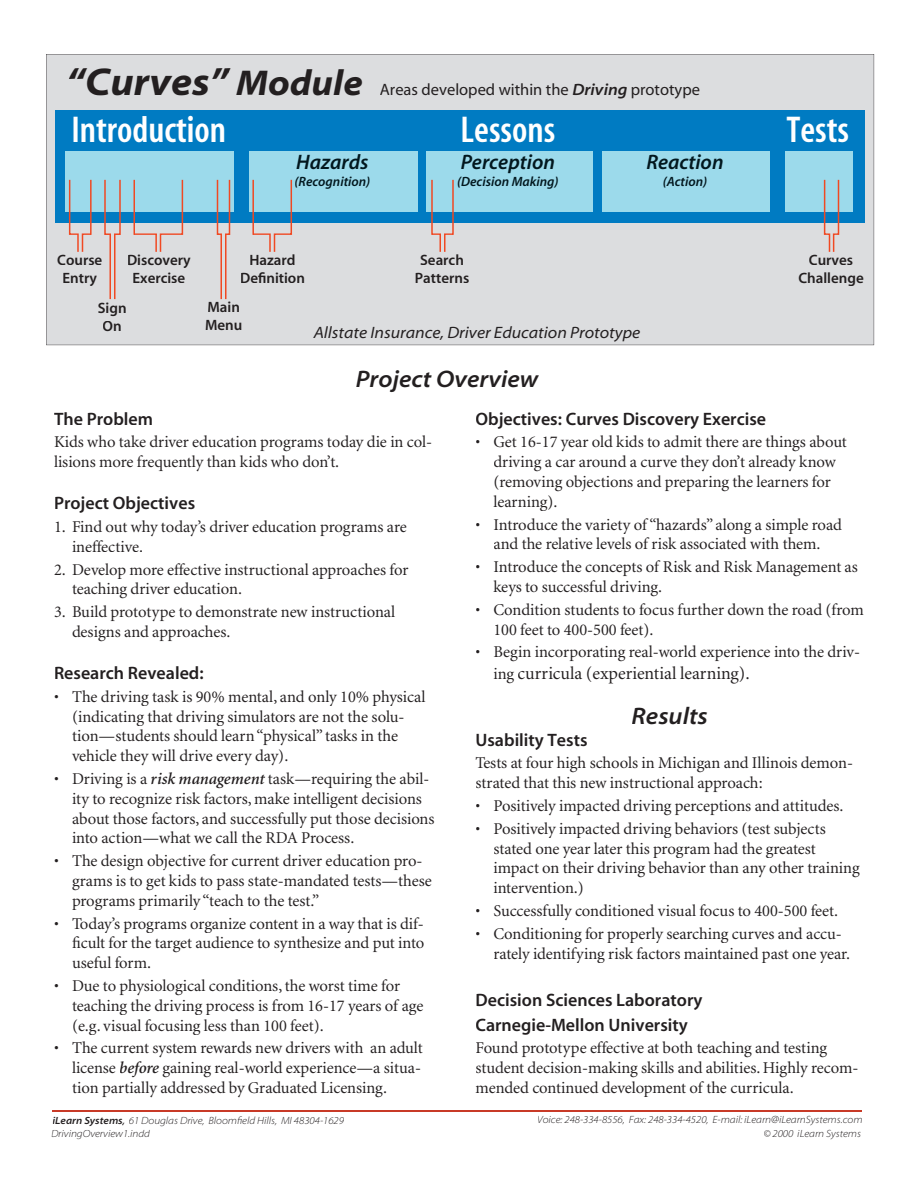
<style>
.page{position:relative;width:918px;height:1188px;background:#fff}
.page>*{position:absolute;margin:0;border:0;box-sizing:border-box;transform-origin:0 0}
.t1{font:37.5px "Myriad MM 565 300";color:#fff}
.t2{font:24px "Myriad MM It 565 700";color:#231f20}
.t3{font:21px "Myriad MM It 565 600";color:#02171e}
.t4{font:18px/24.6px "Myriad MM 565 600";color:#231f20}
.t5{font:18px "Minion MM 367 585 12";color:#231f20}
.t6{font:16.5px/19.8px "Minion MM 367 585 11";letter-spacing:-.005em;color:#231f20}
.t7{font:16.5px "Myriad MM 400 600";color:#231f20}
.t8{font:16.5px "Myriad MM It 400 700";color:#231f20}
.t9{font:15px/18px "Myriad MM 565 600";color:#231f20;text-align:center}
.t10{font:13.5px "Myriad MM It 565 600";color:#02171e}
.t11{font:10.5px/13.5px "Myriad MM It 215 700";color:#231f20}
.s1{font-family:"Myriad MM It 705 700";font-size:39px}
.s2{font-family:"Myriad MM It 705 700";font-size:36px}
.s3{font-family:"Myriad MM It 565 700"}
.s4{font-family:"Minion MM It 485 585 11"}
.s5{font-family:"Myriad MM It 400 600"}
.s6{font-family:"Minion MM 367 585 11";font-size:16.5px}
</style>
<div class="page">
<div style="left:46px;top:54px;width:828px;height:291px;background:#dcdddf"></div>
<div style="left:55px;top:110px;width:810px;height:113px;background:#007bc2"></div>
<div style="left:249px;top:151px;width:169px;height:61px;background:#9cdaeb"></div>
<div style="left:427px;top:151px;width:166px;height:61px;background:#9cdaeb"></div>
<div style="left:602px;top:151px;width:168px;height:61px;background:#9cdaeb"></div>
<div style="left:65px;top:151px;width:169px;height:61px;background:#9cdaeb"></div>
<div style="left:785px;top:151px;width:68px;height:61px;background:#9cdaeb"></div>
<div style="left:69px;top:68px;width:162px;height:28px;background:#dcdddf"></div>
<div style="left:231px;top:69px;width:131px;height:27px;background:#dcdddf"></div>
<hr style="left:229px;top:69px;width:2px;height:27px;background:#231f20">
<div style="left:380px;top:84px;width:189px;height:15px;background:#dcdddf"></div>
<div style="left:573px;top:84px;width:55px;height:15px;background:#dcdddf"></div>
<div style="left:632px;top:86px;width:67px;height:13px;background:#dcdddf"></div>
<div style="left:313px;top:326px;width:327px;height:16px;background:#dcdddf"></div>
<div style="left:58px;top:254px;width:44px;height:11px;background:#dcdddf"></div>
<div style="left:64px;top:272px;width:33px;height:14px;background:#dcdddf"></div>
<div style="left:98px;top:303px;width:28px;height:13px;background:#dcdddf"></div>
<div style="left:103px;top:321px;width:18px;height:11px;background:#dcdddf"></div>
<div style="left:128px;top:254px;width:63px;height:14px;background:#dcdddf"></div>
<div style="left:134px;top:272px;width:51px;height:11px;background:#dcdddf"></div>
<div style="left:208px;top:301px;width:31px;height:11px;background:#dcdddf"></div>
<div style="left:206px;top:320px;width:35px;height:10px;background:#dcdddf"></div>
<div style="left:251px;top:254px;width:44px;height:11px;background:#dcdddf"></div>
<div style="left:241px;top:272px;width:63px;height:11px;background:#dcdddf"></div>
<div style="left:421px;top:254px;width:42px;height:11px;background:#dcdddf"></div>
<div style="left:416px;top:272px;width:53px;height:11px;background:#dcdddf"></div>
<div style="left:809px;top:254px;width:44px;height:11px;background:#dcdddf"></div>
<div style="left:799px;top:272px;width:64px;height:14px;background:#dcdddf"></div>
<hr style="left:52px;top:1110px;width:810px;height:2px;background:#c83a27">
<svg style="left:69px;top:180px;width:23px;height:72px"></svg>
<svg style="left:134px;top:180px;width:49px;height:72px"></svg>
<svg style="left:252px;top:180px;width:40px;height:72px"></svg>
<svg style="left:431px;top:180px;width:23px;height:72px"></svg>
<svg style="left:824px;top:180px;width:15px;height:72px"></svg>
<svg style="left:104px;top:180px;width:17px;height:119px"></svg>
<svg style="left:217px;top:180px;width:13px;height:119px"></svg>
<p class="t7" style="left:66px;top:82px;width:635px"><span class="s1">“Curves”</span> <span class="s2">Module</span> Areas developed within the <span class="s3">Driving</span> prototype</p>
<h1 class="t1" style="left:71px;top:111px;width:156px">Introduction</h1>
<h1 class="t1" style="left:461px;top:111px;width:96px">Lessons</h1>
<h1 class="t1" style="left:786px;top:111px;width:64px">Tests</h1>
<p class="t3" style="left:296px;top:152px;width:74px">Hazards</p>
<p class="t10" style="left:294px;top:175px;width:77px">(Recognition)</p>
<p class="t3" style="left:461px;top:152px;width:96px">Perception</p>
<p class="t10" style="left:457px;top:175px;width:103px">(Decision Making)</p>
<p class="t3" style="left:646px;top:152px;width:79px">Reaction</p>
<p class="t10" style="left:663px;top:175px;width:46px">(Action)</p>
<p class="t9" style="left:127px;top:251px;width:65px">Discovery<br>Exercise</p>
<p class="t9" style="left:57px;top:251px;width:47px">Course<br>Entry</p>
<p class="t9" style="left:98px;top:300px;width:30px">Sign<br>On</p>
<p class="t9" style="left:240px;top:251px;width:66px">Hazard<br>Definition</p>
<p class="t9" style="left:415px;top:251px;width:56px">Search<br>Patterns</p>
<p class="t9" style="left:798px;top:251px;width:67px">Curves<br>Challenge</p>
<p class="t9" style="left:205px;top:299px;width:39px;text-align:left">Main<br>Menu</p>
<p class="t8" style="left:314px;top:324px;width:328px">Allstate Insurance, Driver Education Prototype</p>
<h2 class="t2" style="left:356px;top:367px;width:184px">Project Overview</h2>
<p class="t4" style="left:54px;top:407px;width:101px">The Problem</p>
<p class="t6" style="left:54px;top:433px;width:380px">Kids who take driver education programs today die in col&shy;lisions more frequently than kids who don’t.</p>
<p class="t4" style="left:54px;top:492px;width:143px">Project Objectives</p>
<p class="t6" style="left:72px;top:517px;width:336px;text-indent:-18px">1. Find out why today’s driver education programs are ineffective.</p>
<p class="t6" style="left:72px;top:560px;width:338px;text-indent:-18px">2. Develop more effective instructional approaches for teaching driver education.</p>
<p class="t6" style="left:72px;top:602px;width:325px;text-indent:-18px">3. Build prototype to demonstrate new instructional designs and approaches.</p>
<p class="t4" style="left:54px;top:661px;width:151px">Research Revealed:</p>
<p class="t6" style="left:72px;top:687px;width:355px;text-indent:-18px">• The driving task is 90% mental, and only 10% physical (indicating that driving simulators are not the solu&shy;tion—students should learn “physical” tasks in the vehicle they will drive every day).</p>
<p class="t6" style="left:72px;top:769px;width:364px;text-indent:-18px">• Driving is a <span class="s4">risk management</span> task—requiring the abil&shy;ity to recognize risk factors, make intelligent decisions about those factors, and successfully put those decisions into action—what we call the RDA Process.</p>
<p class="t6" style="left:72px;top:851px;width:361px;text-indent:-18px">• The design objective for current driver education pro&shy;grams is to get kids to pass state-mandated tests—these programs primarily “teach to the test.”</p>
<p class="t6" style="left:72px;top:914px;width:354px;text-align:justify;text-indent:-18px">• Today’s programs organize content in a way that is dif&shy;ficult for the target audience to synthesize and put into useful form.</p>
<p class="t6" style="left:72px;top:976px;width:353px;text-indent:-18px">• Due to physiological conditions, the worst time for teaching the driving process is from 16-17 years of age (e.g. visual focusing less than 100 feet).</p>
<p class="t6" style="left:72px;top:1039px;width:352px;text-align:justify;text-indent:-18px">• The current system rewards new drivers with an adult license <span class="s4">before</span> gaining real-world experience—a situa&shy;tion partially addressed by Graduated Licensing.</p>
<p class="t11" style="left:51px;top:1114px;width:294px"><span class="s3">iLearn Systems</span><span class="s5">,</span> 61 Douglas Drive, Bloomfield Hills, MI 48304-1629<br>DrivingOverview1.indd</p>
<p class="t4" style="left:476px;top:407px;width:292px">Objectives: Curves Discovery Exercise</p>
<p class="t6" style="left:494px;top:433px;width:355px;text-indent:-18px">• Get 16-17 year old kids to admit there are things about driving a car around a curve they don’t already know (removing objections and preparing the learners for learning).</p>
<p class="t6" style="left:476px;top:515px;width:368px;text-align:center">• Introduce the variety of “hazards” along a simple road and the relative levels of risk associated with them.</p>
<p class="t6" style="left:494px;top:557px;width:366px;text-indent:-18px">• Introduce the concepts of Risk and Risk Management as keys to successful driving.</p>
<p class="t6" style="left:494px;top:600px;width:372px;text-indent:-18px">• Condition students to focus further down the road (from<br>100 feet to 400-500 feet).</p>
<p class="t6" style="left:476px;top:643px;width:386px">• Begin incorporating real-world experience into the driv-</p>
<p class="t5" style="left:494px;top:664px;width:258px"><span class="s6">ing</span> curricula (experiential learning).</p>
<h2 class="t2" style="left:632px;top:704px;width:78px">Results</h2>
<p class="t4" style="left:476px;top:728px;width:114px">Usability Tests</p>
<p class="t6" style="left:476px;top:754px;width:379px">Tests at four high schools in Michigan and Illinois demon&shy;strated that this new instructional approach:</p>
<p class="t6" style="left:476px;top:796px;width:369px">• Positively impacted driving perceptions and attitudes.</p>
<p class="t6" style="left:494px;top:819px;width:368px;text-indent:-18px">• Positively impacted driving behaviors (test subjects stated one year later this program had the greatest impact on their driving behavior than any other training intervention.)</p>
<p class="t6" style="left:476px;top:901px;width:364px">• Successfully conditioned visual focus to 400-500 feet.</p>
<p class="t6" style="left:494px;top:924px;width:358px;text-indent:-18px">• Conditioning for properly searching curves and accu&shy;rately identifying risk factors maintained past one year.</p>
<p class="t4" style="left:476px;top:988px;width:228px">Decision Sciences Laboratory<br>Carnegie-Mellon University</p>
<p class="t6" style="left:476px;top:1039px;width:384px">Found prototype effective at both teaching and testing student decision-making skills and abilities. Highly recom&shy;mended continued development of the curricula.</p>
<p class="t11" style="left:537px;top:1113px;width:327px">Voice: 248-334-8556, Fax: 248-334-4520, E-mail: iLearn@iLearnSystems.com</p>
<p class="t11" style="left:763px;top:1127px;width:99px">© 2000 iLearn Systems</p>
</div>
